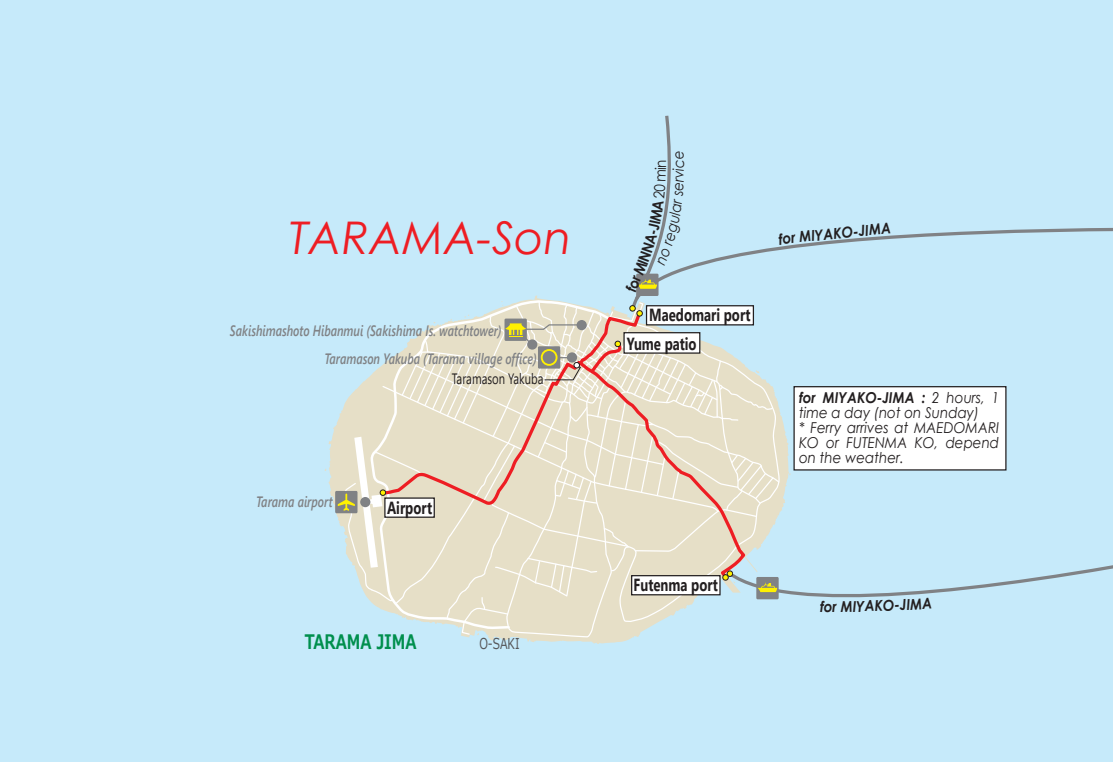
<style>
.page{position:relative;width:1113px;height:762px;background:#fff}
.page>*{position:absolute;margin:0;border:0;box-sizing:border-box;transform-origin:0 0}
.t1{font:italic 45px "Century Gothic";color:#ee1d23}
.t2{font:700 20px "Meiryo";color:#008f4d;scale:.75 1}
.t3{font:700 17.5px/28.8px "Segoe UI";color:#231f20;scale:.75 1}
.t4{font:italic 15px/15px "Century Gothic";color:#231f20;scale:.9 1}
.t5{font:italic 600 15px "Segoe UI";color:#808285;scale:.75 1}
.t6{font:italic 700 15px "Century Gothic";color:#231f20;scale:.9 1}
.t7{font:15px "Segoe UI";color:#231f20;scale:.75 1}
.t8{font:15px "Meiryo";color:#57585a;scale:.75 1}
.t9{font:15px "Century Gothic";color:#231f20;scale:.9 1}
.s1{font-weight:700}
</style>
<div class="page">
<div style="left:0;top:0;width:1112px;height:761px;background:#c6eafa"></div>
<svg style="left:328px;top:421px;width:306px;height:222px"></svg>
<svg style="left:796px;top:430px;width:316px;height:168px"></svg>
<svg style="left:796px;top:227px;width:316px;height:21px"></svg>
<div style="left:335px;top:490px;width:22px;height:23px;background:#808285"></div>
<div style="left:793px;top:386px;width:213px;height:84px;background:#fff;border:1px solid #231f20"></div>
<svg style="left:338px;top:115px;width:458px;height:522px"></svg>
<h1 class="t1" style="left:289px;top:206px;width:284px">TARAMA-Son</h1>
<p class="t5" style="left:230px;top:316px;width:364px">Sakishimashoto Hibanmui (Sakishima Is. watchtower)</p>
<p class="t5" style="left:324px;top:344px;width:285px">Taramason Yakuba (Tarama village office)</p>
<p class="t5" style="left:256px;top:487px;width:103px">Tarama airport</p>
<p class="t7" style="left:452px;top:364px;width:123px">Taramason Yakuba</p>
<p class="t3" style="left:387px;top:491px;width:62px">Airport</p>
<h2 class="t2" style="left:305px;top:626px;width:151px">TARAMA JIMA</h2>
<p class="t8" style="left:479px;top:632px;width:55px">O-SAKI</p>
<p class="t9" style="left:650px;top:168px;width:11px;rotate:-90deg">n</p>
<p class="t4" style="left:670px;top:171px;width:5px;rotate:-90deg">i</p>
<p class="t3" style="left:627px;top:299px;width:167px;text-indent:22px">Maedomari port<br>Yume patio</p>
<p class="t3" style="left:633px;top:569px;width:114px">Futenma port</p>
<p class="t6" style="left:798px;top:225px;width:40px;rotate:-6deg">MIYA</p>
<p class="t6" style="left:832px;top:222px;width:66px;rotate:-5deg">KO-JIMA</p>
<p class="t4" style="left:799px;top:389px;width:224px"><span class="s1">for MIYAKO-JIMA :</span> 2 hours, 1 time a day (not on Sunday)<br>* Ferry arrives at MAEDOMARI<br>KO or FUTENMA KO, depend on the weather.</p>
<p class="t6" style="left:823px;top:594px;width:16px">or</p>
<p class="t6" style="left:893px;top:593px;width:33px;rotate:-3deg">-JIM</p>
</div>
